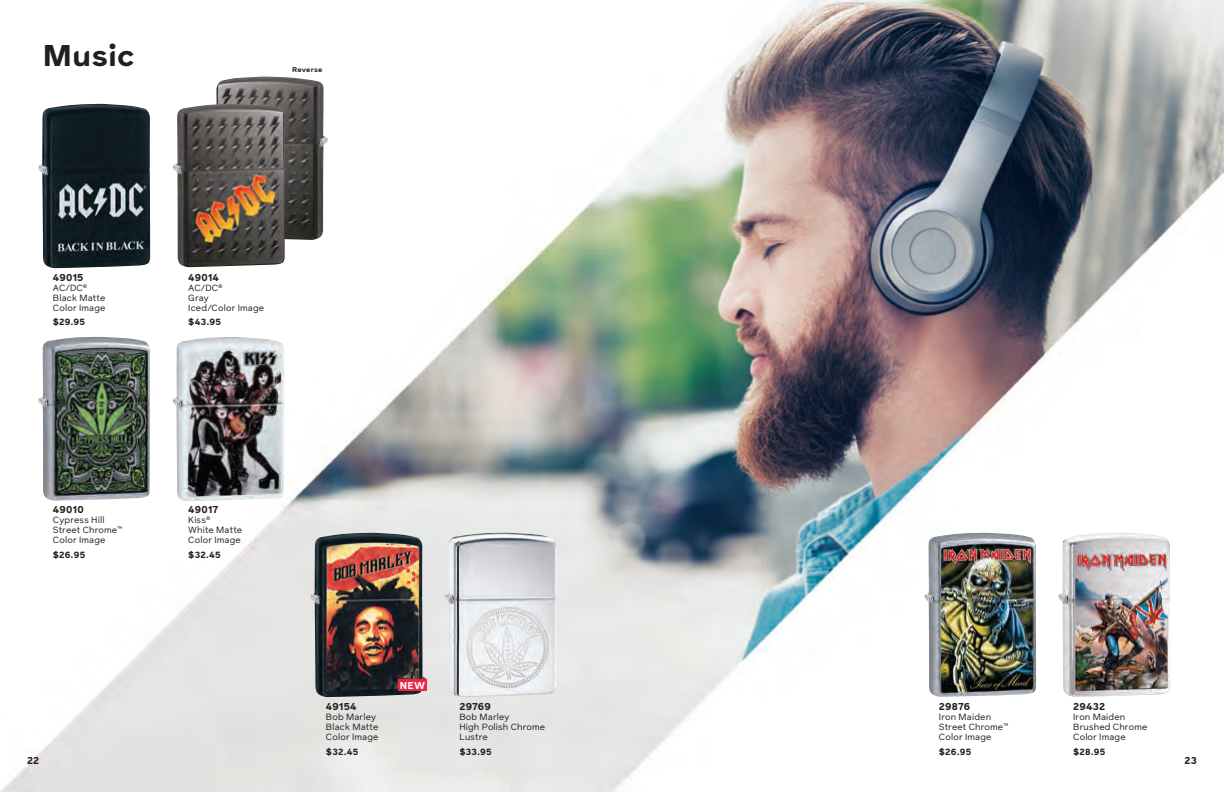
<style>
.page{position:relative;width:1224px;height:792px;background:#fff}
.page>*{position:absolute;margin:0;border:0;box-sizing:border-box;transform-origin:0 0}
.t1{font:700 30px "Zippo Reader Beta Headline";letter-spacing:.005em;color:#231f20}
.t2{font:700 10px "Zippo Reader Beta";letter-spacing:.02em;color:#231f20}
.t3{font:700 10px "Zippo Reader Beta";color:#fff}
.t4{font:9px/10px "Zippo Reader Beta";letter-spacing:.02em;color:#231f20}
.t5{font:700 9px "Zippo Reader Beta";letter-spacing:.025em;color:#231f20}
.t6{font:700 7px "Zippo Reader Beta";letter-spacing:.025em;color:#231f20}
</style>
<div class="page">
<img style="left:0;top:0;width:1224px;height:792px">
<img style="left:173px;top:337px;width:112px;height:164px">
<img style="left:216px;top:76px;width:112px;height:164px">
<img style="left:445px;top:533px;width:112px;height:164px">
<img style="left:38px;top:337px;width:112px;height:164px">
<img style="left:173px;top:104px;width:112px;height:163px">
<img style="left:38px;top:104px;width:112px;height:164px">
<img style="left:1058px;top:533px;width:112px;height:164px">
<img style="left:924px;top:533px;width:112px;height:164px">
<img style="left:311px;top:533px;width:112px;height:164px">
<svg style="left:423px;top:676px;width:4px;height:3px"></svg>
<div style="left:399px;top:679px;width:28px;height:12px;background:#ed2541"></div>
<h1 class="t1" style="left:43px;top:41px;width:94px">Music</h1>
<p class="t6" style="left:292px;top:67px;width:32px">Reverse</p>
<p class="t2" style="left:53px;top:272px;width:32px">49015</p>
<p class="t4" style="left:53px;top:283px;width:54px">AC/DC<sup>®<br></sup>Black Matte<br>Color Image</p>
<p class="t5" style="left:53px;top:317px;width:34px">$29.95</p>
<p class="t2" style="left:188px;top:272px;width:32px">49014</p>
<p class="t4" style="left:188px;top:283px;width:77px">AC/DC<sup>®<br></sup>Gray<br>Iced/Color Image</p>
<p class="t5" style="left:188px;top:317px;width:34px">$43.95</p>
<p class="t2" style="left:53px;top:505px;width:32px">49010</p>
<p class="t4" style="left:53px;top:515px;width:71px">Cypress Hill<br>Street Chrome<sup>™<br></sup>Color Image</p>
<p class="t5" style="left:53px;top:550px;width:34px">$26.95</p>
<p class="t2" style="left:188px;top:505px;width:32px">49017</p>
<p class="t4" style="left:188px;top:515px;width:55px">Kiss<sup>®<br></sup>White Matte<br>Color Image</p>
<p class="t5" style="left:188px;top:550px;width:34px">$32.45</p>
<p class="t3" style="left:400px;top:680px;width:27px">NEW</p>
<p class="t2" style="left:326px;top:702px;width:32px">49154</p>
<p class="t4" style="left:326px;top:712px;width:54px">Bob Marley<br>Black Matte<br>Color Image</p>
<p class="t5" style="left:326px;top:747px;width:34px">$32.45</p>
<p class="t2" style="left:459px;top:702px;width:33px">29769</p>
<p class="t4" style="left:459px;top:712px;width:87px">Bob Marley<br>High Polish Chrome<br>Lustre</p>
<p class="t5" style="left:459px;top:747px;width:34px">$33.95</p>
<p class="t2" style="left:939px;top:702px;width:33px">29876</p>
<p class="t4" style="left:939px;top:712px;width:71px">Iron Maiden<br>Street Chrome<sup>™<br></sup>Color Image</p>
<p class="t5" style="left:939px;top:747px;width:34px">$26.95</p>
<p class="t2" style="left:1073px;top:702px;width:34px">29432</p>
<p class="t4" style="left:1073px;top:712px;width:76px">Iron Maiden<br>Brushed Chrome<br>Color Image</p>
<p class="t5" style="left:1073px;top:747px;width:34px">$28.95</p>
<p class="t2" style="left:27px;top:755px;width:14px">22</p>
<p class="t2" style="left:1185px;top:755px;width:14px">23</p>
</div>
